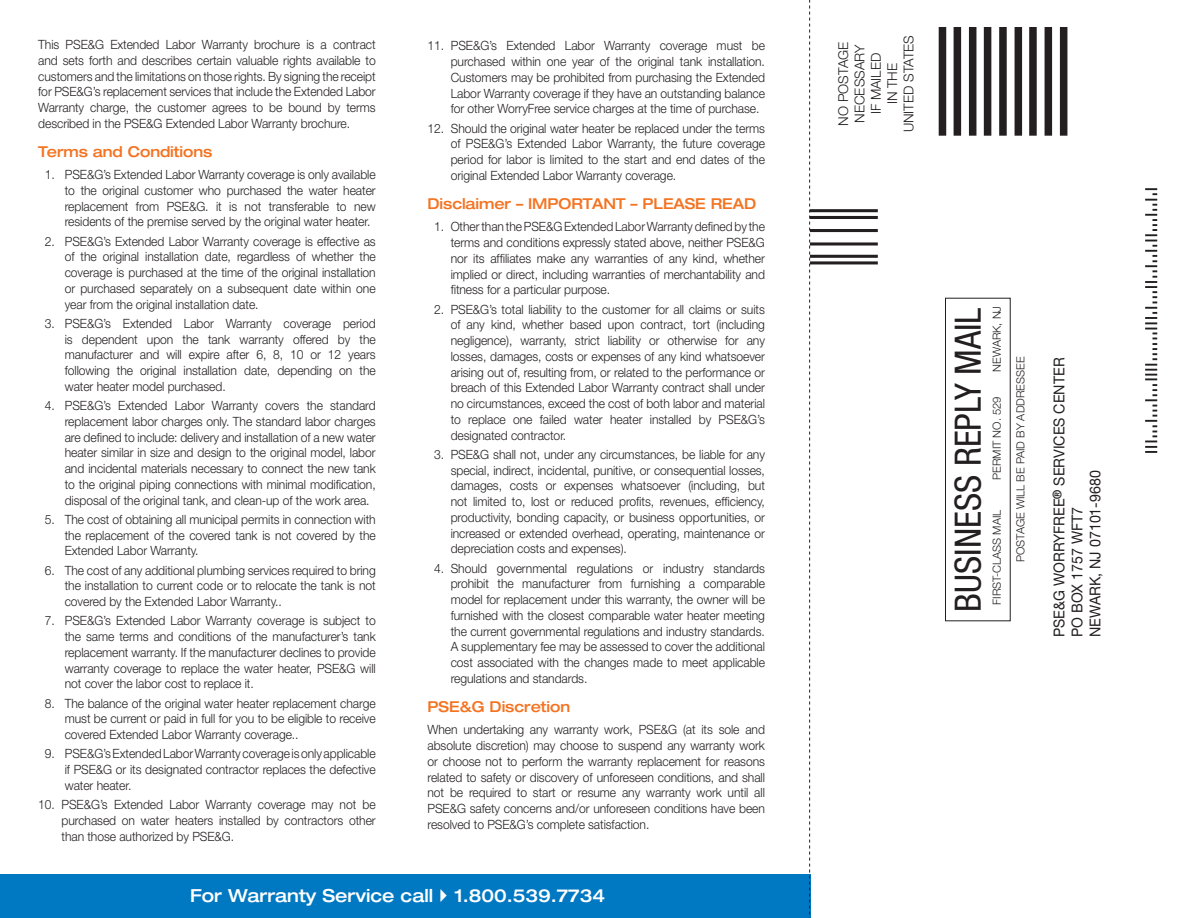
<style>
.page{position:relative;width:1188px;height:918px;background:#fff}
.page>*{position:absolute;margin:0;border:0;box-sizing:border-box;transform-origin:0 0}
.t1{font:condensed 36.3px "Helvetica Neue";color:#231f20}
.t2{font:500 expanded 18px "Helvetica Neue";color:#fff;scale:.95 1}
.t3{font:500 expanded 15px "Helvetica Neue";letter-spacing:-.005em;color:#f47321;scale:.95 1}
.t4{font:15px/18px "Helvetica Neue";color:#231f20;scale:.95 1}
.t5{font:300 13.5px/16.4px "Helvetica Neue";color:#231f20;text-align:center}
.t6{font:300 12.75px/15.8px "Helvetica Neue";letter-spacing:-.005em;color:#231f20;text-align:justify;scale:.95 1}
.t7{font:300 11.25px "Helvetica Neue";color:#231f20}
</style>
<div class="page">
<div style="left:0;top:874px;width:810px;height:44px;background:#0079c2"></div>
<svg style="left:809px;top:0;width:1px;height:918px"></svg>
<div style="left:945px;top:298px;width:66px;height:323px;border:1px solid #231f20"></div>
<hr style="left:810px;top:261px;width:68px;height:3px;background:#231f20">
<hr style="left:810px;top:255px;width:68px;height:3px;background:#231f20">
<svg style="left:810px;top:242px;width:68px;height:4px"></svg>
<hr style="left:810px;top:229px;width:68px;height:3px;background:#231f20">
<hr style="left:810px;top:216px;width:68px;height:3px;background:#231f20">
<hr style="left:810px;top:209px;width:68px;height:3px;background:#231f20">
<svg style="left:1145px;top:188px;width:12px;height:265px"></svg>
<div style="left:1029px;top:28px;width:8px;height:108px;background:#231f20"></div>
<div style="left:1045px;top:28px;width:7px;height:108px;background:#231f20"></div>
<div style="left:1060px;top:28px;width:7px;height:108px;background:#231f20"></div>
<div style="left:999px;top:28px;width:8px;height:108px;background:#231f20"></div>
<div style="left:1015px;top:28px;width:7px;height:108px;background:#231f20"></div>
<div style="left:984px;top:28px;width:7px;height:108px;background:#231f20"></div>
<div style="left:969px;top:28px;width:7px;height:108px;background:#231f20"></div>
<div style="left:954px;top:28px;width:7px;height:108px;background:#231f20"></div>
<div style="left:939px;top:28px;width:7px;height:108px;background:#231f20"></div>
<p class="t6" style="left:38px;top:36px;width:357px">This PSE&amp;G Extended Labor Warranty brochure is a contract and sets forth and describes certain valuable rights available to customers and the limitations on those rights. By signing the receipt for PSE&amp;G’s replacement services that include the Extended Labor Warranty charge, the customer agrees to be bound by terms described in the PSE&amp;G Extended Labor Warranty brochure.</p>
<p class="t3" style="left:38px;top:142px;width:185px">Terms and Conditions</p>
<p class="t6" style="left:65px;top:166px;width:329px;text-indent:-20px">1. PSE&amp;G’s Extended Labor Warranty coverage is only available to the original customer who purchased the water heater replacement from PSE&amp;G. it is not transferable to new residents of the premise served by the original water heater.</p>
<p class="t6" style="left:65px;top:233px;width:329px;text-indent:-20px">2. PSE&amp;G’s Extended Labor Warranty coverage is effective as of the original installation date, regardless of whether the coverage is purchased at the time of the original installation or purchased separately on a subsequent date within one year from the original installation date.</p>
<p class="t6" style="left:65px;top:315px;width:329px;text-indent:-20px">3. PSE&amp;G’s Extended Labor Warranty coverage period is dependent upon the tank warranty offered by the manufacturer and will expire after 6, 8, 10 or 12 years following the original installation date, depending on the water heater model purchased.</p>
<p class="t6" style="left:65px;top:397px;width:329px;text-indent:-20px">4. PSE&amp;G’s Extended Labor Warranty covers the standard replacement labor charges only. The standard labor charges are defined to include: delivery and installation of a new water heater similar in size and design to the original model, labor and incidental materials necessary to connect the new tank to the original piping connections with minimal modification, disposal of the original tank, and clean-up of the work area.</p>
<p class="t6" style="left:65px;top:511px;width:329px;text-indent:-20px">5. The cost of obtaining all municipal permits in connection with the replacement of the covered tank is not covered by the Extended Labor Warranty.</p>
<p class="t6" style="left:65px;top:562px;width:329px;text-indent:-20px">6. The cost of any additional plumbing services required to bring the installation to current code or to relocate the tank is not covered by the Extended Labor Warranty..</p>
<p class="t6" style="left:65px;top:613px;width:329px;text-indent:-20px">7. PSE&amp;G’s Extended Labor Warranty coverage is subject to the same terms and conditions of the manufacturer’s tank replacement warranty. If the manufacturer declines to provide warranty coverage to replace the water heater, PSE&amp;G will not cover the labor cost to replace it.</p>
<p class="t6" style="left:65px;top:695px;width:329px;text-indent:-20px">8. The balance of the original water heater replacement charge must be current or paid in full for you to be eligible to receive covered Extended Labor Warranty coverage..</p>
<p class="t6" style="left:65px;top:746px;width:329px;text-indent:-20px">9. PSE&amp;G’s Extended Labor Warranty coverage is only applicable if PSE&amp;G or its designated contractor replaces the defective water heater.</p>
<p class="t6" style="left:62px;top:797px;width:332px;text-indent:-23px">10. PSE&amp;G’s Extended Labor Warranty coverage may not be purchased on water heaters installed by contractors other than those authorized by PSE&amp;G.</p>
<p class="t6" style="left:451px;top:38px;width:332px;text-indent:-23px">11. PSE&amp;G’s Extended Labor Warranty coverage must be purchased within one year of the original tank installation.<br>Customers may be prohibited from purchasing the Extended Labor Warranty coverage if they have an outstanding balance for other WorryFree service charges at the time of purchase.</p>
<p class="t6" style="left:451px;top:120px;width:332px;text-indent:-23px">12. Should the original water heater be replaced under the terms of PSE&amp;G’s Extended Labor Warranty, the future coverage period for labor is limited to the start and end dates of the original Extended Labor Warranty coverage.</p>
<p class="t3" style="left:428px;top:194px;width:347px">Disclaimer – IMPORTANT – PLEASE READ</p>
<p class="t6" style="left:451px;top:219px;width:332px;text-indent:-17px">1. Other than the PSE&amp;G Extended Labor Warranty defined by the terms and conditions expressly stated above, neither PSE&amp;G nor its affiliates make any warranties of any kind, whether implied or direct, including warranties of merchantability and fitness for a particular purpose.</p>
<p class="t6" style="left:451px;top:301px;width:332px;text-indent:-17px">2. PSE&amp;G’s total liability to the customer for all claims or suits of any kind, whether based upon contract, tort (including negligence), warranty, strict liability or otherwise for any losses, damages, costs or expenses of any kind whatsoever arising out of, resulting from, or related to the performance or breach of this Extended Labor Warranty contract shall under no circumstances, exceed the cost of both labor and material to replace one failed water heater installed by PSE&amp;G’s designated contractor.</p>
<p class="t6" style="left:451px;top:446px;width:332px;text-indent:-17px">3. PSE&amp;G shall not, under any circumstances, be liable for any special, indirect, incidental, punitive, or consequential losses, damages, costs or expenses whatsoever (including, but not limited to, lost or reduced profits, revenues, efficiency, productivity, bonding capacity, or business opportunities, or increased or extended overhead, operating, maintenance or depreciation costs and expenses).</p>
<p class="t6" style="left:451px;top:560px;width:332px;text-indent:-17px">4. Should governmental regulations or industry standards prohibit the manufacturer from furnishing a comparable model for replacement under this warranty, the owner will be furnished with the closest comparable water heater meeting the current governmental regulations and industry standards.<br>A supplementary fee may be assessed to cover the additional cost associated with the changes made to meet applicable regulations and standards.</p>
<p class="t3" style="left:428px;top:697px;width:152px">PSE&amp;G Discretion</p>
<p class="t6" style="left:428px;top:722px;width:357px">When undertaking any warranty work, PSE&amp;G (at its sole and absolute discretion) may choose to suspend any warranty work or choose not to perform the warranty replacement for reasons related to safety or discovery of unforeseen conditions, and shall not be required to start or resume any warranty work until all PSE&amp;G safety concerns and/or unforeseen conditions have been resolved to PSE&amp;G’s complete satisfaction.</p>
<h2 class="t2" style="left:190px;top:884px;width:438px">For Warranty Service call 1.800.539.7734</h2>
<p class="t5" style="left:835px;top:132px;width:99px;rotate:-90deg">NO POSTAGE<br>NECESSARY<br>IF MAILED<br>IN THE<br>UNITED STATES</p>
<h1 class="t1" style="left:947px;top:612px;width:306px;rotate:-90deg">BUSINESS REPLY MAIL</h1>
<p class="t7" style="left:990px;top:372px;width:67px;rotate:-90deg">NEWARK, NJ</p>
<p class="t7" style="left:990px;top:480px;width:85px;rotate:-90deg">PERMIT NO. 529</p>
<p class="t7" style="left:990px;top:605px;width:96px;rotate:-90deg">FIRST-CLASS MAIL</p>
<p class="t7" style="left:1014px;top:562px;width:207px;rotate:-90deg">POSTAGE WILL BE PAID BY ADDRESSEE</p>
<p class="t4" style="left:1050px;top:637px;width:296px;rotate:-90deg">PSE&amp;G WORRYFREE<sup>®</sup> SERVICES CENTER<br>PO BOX 1757 WFT7<br>NEWARK, NJ 07101-9680</p>
</div>
